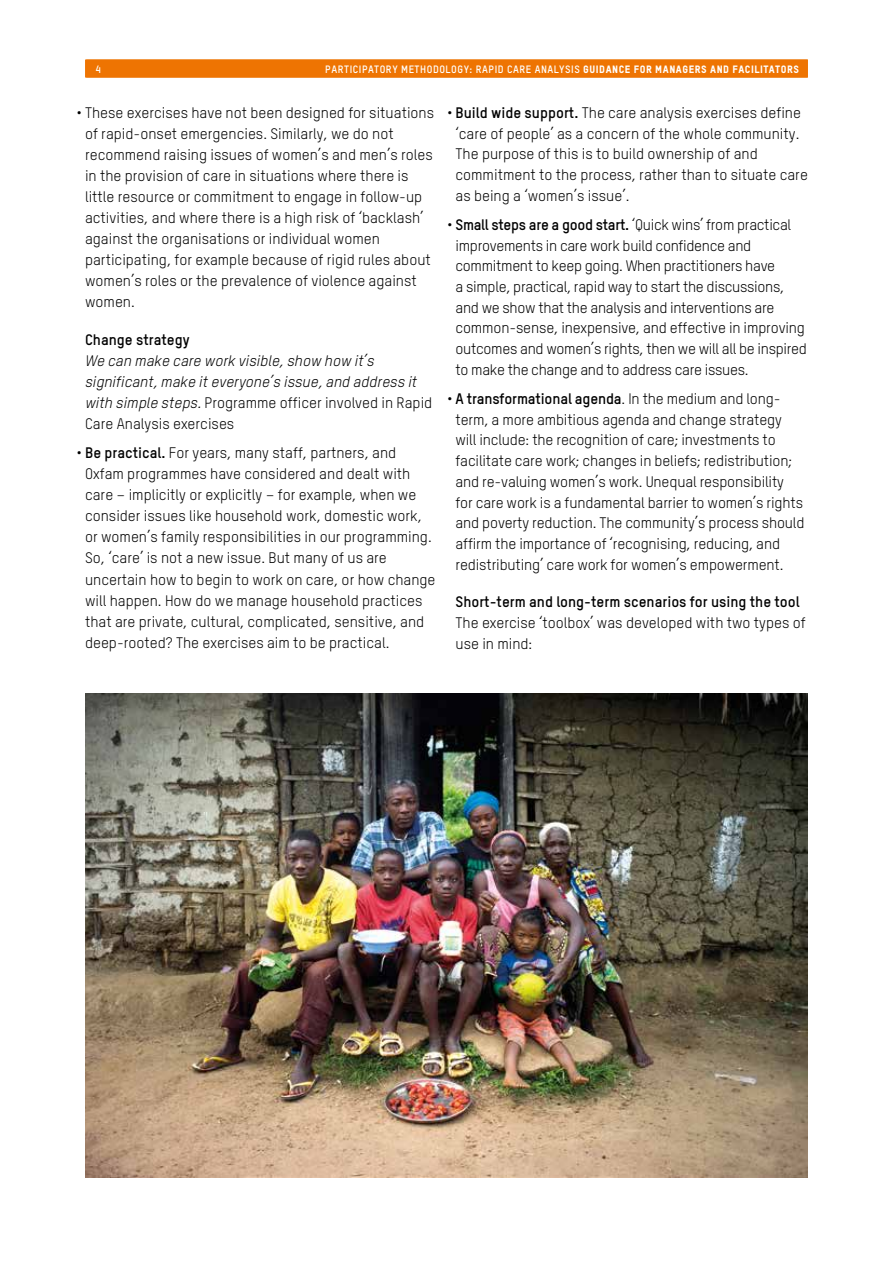
<style>
.page{position:relative;width:893px;height:1263px;background:#fff}
.page>*{position:absolute;margin:0;border:0;box-sizing:border-box;transform-origin:0 0}
.t1{font:15px/21px "Oxfam TSTARPRO";color:#000}
.t2{font:15px/20.7px "Oxfam TSTARPRO";letter-spacing:-.02em;color:#000}
.t3{font:italic 15px/21px "Oxfam TSTARPRO";color:#000}
.t4{font:700 15px "Oxfam TSTARPRO";color:#000}
.t5{font:700 10.5px "Oxfam TSTARPRO";letter-spacing:.05em;color:#fff}
.s1{font-family:"Oxfam TSTARPRO Headline";font-weight:400}
.s2{font-style:normal}
.s3{font-weight:700}
</style>
<div class="page">
<img style="left:86px;top:693px;width:721px;height:484px">
<div style="left:86px;top:60px;width:721px;height:18px;background:#ee7402"></div>
<p class="t5" style="left:96px;top:62px;width:7px">4</p>
<p class="t5" style="left:325px;top:62px;width:475px">PARTICIPATORY METHODOLOGY: RAPID CARE ANALYSIS <span class="s1">GUIDANCE FOR MANAGERS AND FACILITATORS</span></p>
<p class="t5" style="left:792px;top:62px;width:7px">7</p>
<p class="t1" style="left:85px;top:102px;width:351px;text-indent:-9px">• These exercises have not been designed for situations of rapid-onset emergencies. Similarly, we do not recommend raising issues of women’s and men’s roles in the provision of care in situations where there is little resource or commitment to engage in follow-up activities, and where there is a high risk of ‘backlash’ against the organisations or individual women participating, for example because of rigid rules about women’s roles or the prevalence of violence against women.</p>
<p class="t4" style="left:85px;top:330px;width:106px">Change strategy</p>
<p class="t3" style="left:85px;top:350px;width:349px">We can make care work visible, show how it’s significant, make it everyone’s issue, and address it with simple steps. <span class="s2">Programme officer involved in Rapid Care Analysis exercises</span></p>
<p class="t1" style="left:85px;top:442px;width:352px;text-indent:-9px">• <span class="s3">Be practical.</span> For years, many staff, partners, and Oxfam programmes have considered and dealt with care – implicitly or explicitly – for example, when we consider issues like household work, domestic work, or women’s family responsibilities in our programming.<br>So, ‘care’ is not a new issue. But many of us are uncertain how to begin to work on care, or how change will happen. How do we manage household practices that are private, cultural, complicated, sensitive, and deep-rooted? The exercises aim to be practical.</p>
<p class="t1" style="left:455px;top:102px;width:354px;text-indent:-9px">• <span class="s3">Build wide support.</span> The care analysis exercises define ‘care of people’ as a concern of the whole community.<br>The purpose of this is to build ownership of and commitment to the process, rather than to situate care as being a ‘women’s issue’.</p>
<p class="t2" style="left:455px;top:214px;width:353px;text-indent:-9px">• <span class="s3">Small steps are a good start.</span> ‘Quick wins’ from practical improvements in care work build confidence and commitment to keep going. When practitioners have<br>a simple, practical, rapid way to start the discussions, and we show that the analysis and interventions are common-sense, inexpensive, and effective in improving outcomes and women’s rights, then we will all be inspired to make the change and to address care issues.</p>
<p class="t1" style="left:455px;top:388px;width:350px;text-indent:-9px">• <span class="s3">A transformational agenda</span>. In the medium and long&shy;term, a more ambitious agenda and change strategy will include: the recognition of care; investments to facilitate care work; changes in beliefs; redistribution; and re-valuing women’s work. Unequal responsibility for care work is a fundamental barrier to women’s rights and poverty reduction. The community’s process should affirm the importance of ‘recognising, reducing, and redistributing’ care work for women’s empowerment.</p>
<p class="t4" style="left:455px;top:593px;width:346px">Short-term and long-term scenarios for using the tool</p>
<p class="t1" style="left:455px;top:612px;width:352px">The exercise ‘toolbox’ was developed with two types of use in mind:</p>
</div>
